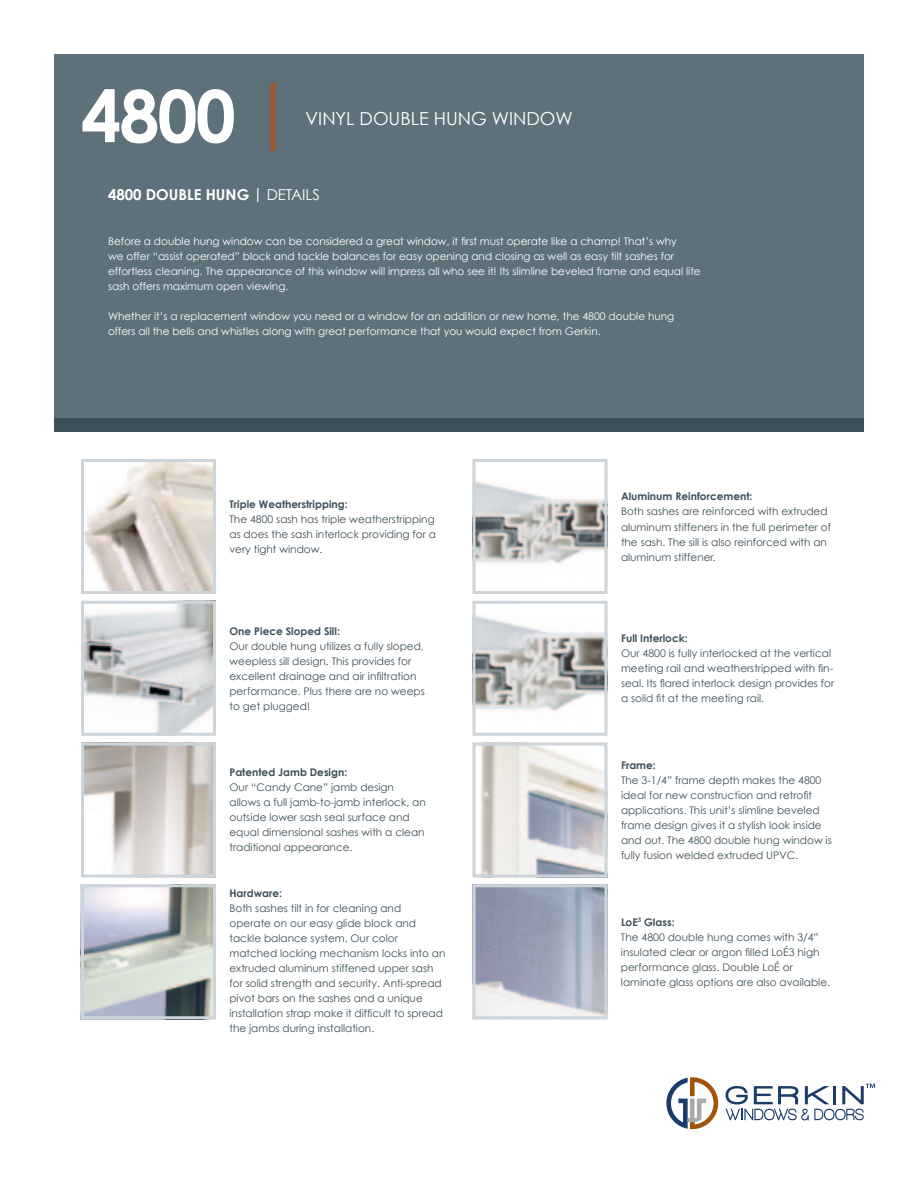
<style>
.page{position:relative;width:918px;height:1188px;background:#fff}
.page>*{position:absolute;margin:0;border:0;box-sizing:border-box;transform-origin:0 0}
.t1{font:700 72px "Century Gothic";color:#fff}
.t2{font:18px "Century Gothic";color:#fff}
.t3{font:700 15px "Century Gothic";color:#fff}
.t4{font:10.5px/15px "Century Gothic";color:#3d4f59}
.t5{font:10.5px/15px "Century Gothic";color:#fff}
.t6{font:700 10.5px "Century Gothic";color:#3d4f59}
.s1{color:#985b35}
.s2{font-weight:400}
.s3{font-weight:700}
</style>
<div class="page">
<div style="left:54px;top:54px;width:810px;height:378px;background:#5e717b"></div>
<div style="left:54px;top:418px;width:810px;height:14px;background:#3d4f58"></div>
<img style="left:85px;top:463px;width:127px;height:127px">
<div style="left:81px;top:459px;width:135px;height:135px;border:3px solid #cdd5db"></div>
<img style="left:85px;top:605px;width:127px;height:127px">
<div style="left:81px;top:601px;width:135px;height:135px;border:3px solid #cdd5db"></div>
<img style="left:85px;top:746px;width:127px;height:128px">
<div style="left:81px;top:742px;width:135px;height:136px;border:3px solid #cdd5db"></div>
<img style="left:476px;top:481px;width:128px;height:83px">
<div style="left:472px;top:459px;width:136px;height:135px;border:3px solid #cdd5db"></div>
<img style="left:476px;top:615px;width:128px;height:97px">
<div style="left:472px;top:601px;width:136px;height:135px;border:3px solid #cdd5db"></div>
<img style="left:480px;top:746px;width:124px;height:128px">
<div style="left:472px;top:742px;width:136px;height:136px;border:3px solid #cdd5db"></div>
<svg style="left:666px;top:1077px;width:52px;height:52px"></svg>
<svg style="left:726px;top:1084px;width:149px;height:36px"></svg>
<img style="left:85px;top:888px;width:127px;height:127px">
<div style="left:81px;top:884px;width:135px;height:135px;border:3px solid #cdd5db"></div>
<img style="left:476px;top:888px;width:128px;height:127px">
<div style="left:472px;top:884px;width:136px;height:135px;border:3px solid #cdd5db"></div>
<h1 class="t1" style="left:81px;top:71px;width:215px">4800 <span class="s1">|</span></h1>
<h2 class="t2" style="left:306px;top:107px;width:269px">VINYL DOUBLE HUNG WINDOW</h2>
<h3 class="t3" style="left:108px;top:185px;width:213px">4800 DOUBLE HUNG | <span class="s2">DETAILS</span></h3>
<p class="t5" style="left:108px;top:234px;width:594px">Before a double hung window can be considered a great window, it first must operate like a champ! That’s why<br>we offer “assist operated” block and tackle balances for easy opening and closing as well as easy tilt sashes for effortless cleaning. The appearance of this window will impress all who see it! Its slimline beveled frame and equal lite sash offers maximum open viewing.</p>
<p class="t5" style="left:108px;top:309px;width:568px">Whether it’s a replacement window you need or a window for an addition or new home, the 4800 double hung offers all the bells and whistles along with great performance that you would expect from Gerkin.</p>
<p class="t6" style="left:230px;top:498px;width:120px">Triple Weatherstripping:</p>
<p class="t4" style="left:230px;top:511px;width:208px">The 4800 sash has triple weatherstripping as does the sash interlock providing for a very tight window.</p>
<p class="t6" style="left:230px;top:624px;width:112px">One Piece Sloped Sill:</p>
<p class="t4" style="left:230px;top:638px;width:197px">Our double hung utilizes a fully sloped, weepless sill design. This provides for excellent drainage and air infiltration performance. Plus there are no weeps to get plugged!</p>
<p class="t6" style="left:230px;top:766px;width:119px">Patented Jamb Design:</p>
<p class="t4" style="left:230px;top:780px;width:198px">Our “Candy Cane” jamb design allows a full jamb-to-jamb interlock, an outside lower sash seal surface and equal dimensional sashes with a clean traditional appearance.</p>
<p class="t6" style="left:230px;top:887px;width:54px">Hardware:</p>
<p class="t4" style="left:230px;top:901px;width:218px">Both sashes tilt in for cleaning and<br>operate on our easy glide block and tackle balance system. Our color matched locking mechanism locks into an extruded aluminum stiffened upper sash for solid strength and security. Anti-spread pivot bars on the sashes and a unique installation strap make it difficult to spread the jambs during installation.</p>
<p class="t6" style="left:621px;top:490px;width:133px">Aluminum Reinforcement:</p>
<p class="t4" style="left:621px;top:504px;width:212px">Both sashes are reinforced with extruded aluminum stiffeners in the full perimeter of the sash. The sill is also reinforced with an aluminum stiffener.</p>
<p class="t6" style="left:621px;top:632px;width:68px">Full Interlock:</p>
<p class="t4" style="left:621px;top:646px;width:215px">Our 4800 is fully interlocked at the vertical meeting rail and weatherstripped with fin&shy;seal. Its flared interlock design provides for a solid fit at the meeting rail.</p>
<p class="t6" style="left:621px;top:759px;width:36px">Frame:</p>
<p class="t4" style="left:621px;top:773px;width:212px">The 3-1/4” frame depth makes the 4800 ideal for new construction and retrofit applications. This unit’s slimline beveled frame design gives it a stylish look inside and out. The 4800 double hung window is fully fusion welded extruded UPVC.</p>
<p class="t4" style="left:621px;top:914px;width:211px"><span class="s3">LoE</span><sup>3</sup> <span class="s3">Glass:<br></span>The 4800 double hung comes with 3/4” insulated clear or argon filled LoÉ3 high performance glass. Double LoÉ or laminate glass options are also available.</p>
</div>
